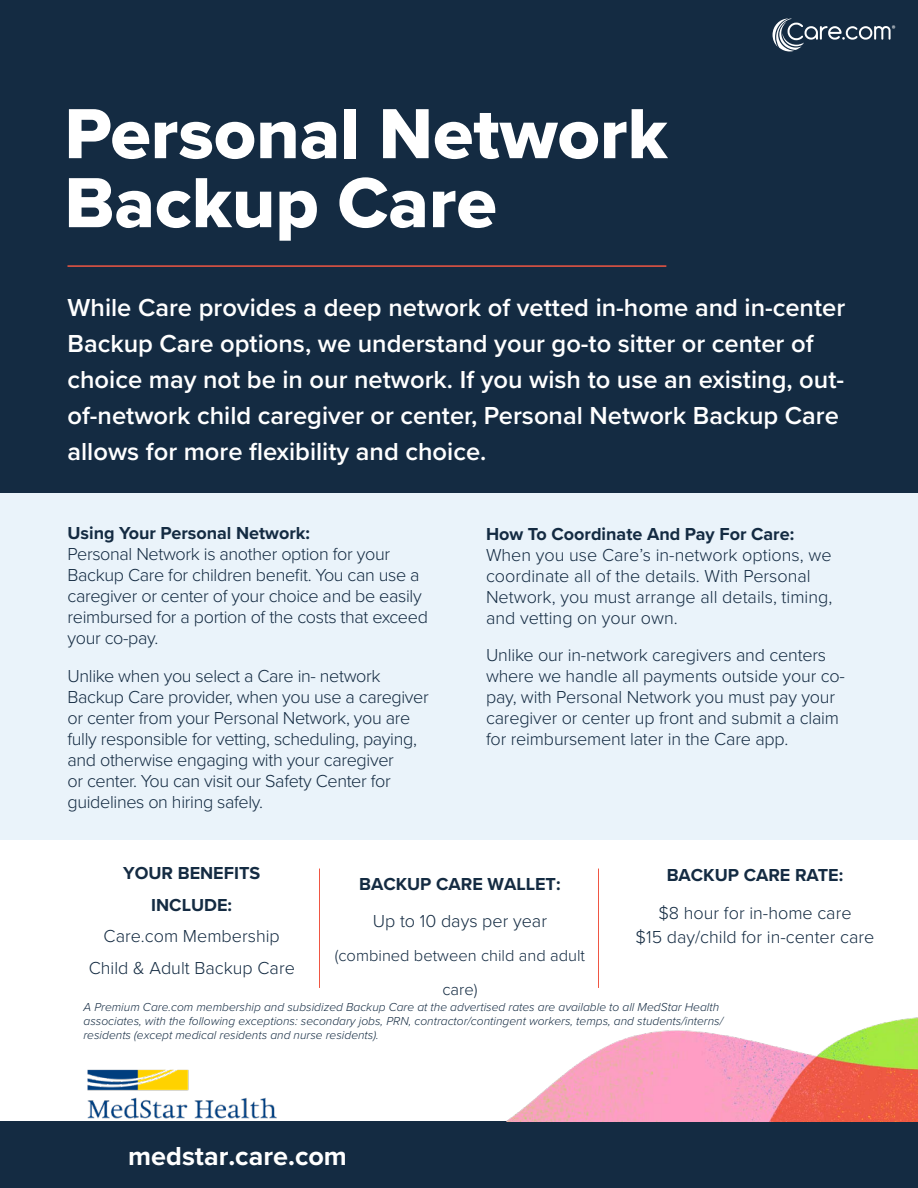
<style>
.page{position:relative;width:918px;height:1188px;background:#fff}
.page>*{position:absolute;margin:0;border:0;box-sizing:border-box;transform-origin:0 0}
.t1{font:73.5px/69px "Proxima Nova Extrabld";color:#fff}
.t2{font:700 27px "Proxima Nova";color:#fff}
.t3{font:600 25.5px/36px "Proxima Nova";color:#fff}
.t4{font:300 18px/21px "Proxima Nova";letter-spacing:-.02em;color:#142b42}
.t5{font:300 18px/21px "Proxima Nova";color:#142b42;text-align:center}
.t6{font:700 18px/37.2px "Proxima Nova";color:#142b42;text-align:center}
.t7{font:300 16.5px/33.6px "Proxima Nova";color:#142b42;text-align:center}
.t8{font:italic 300 12px/14px "Proxima Nova";color:#142b42}
.s1{font-weight:700}
.s2{font-weight:300}
</style>
<div class="page">
<div style="left:0;top:1121px;width:918px;height:67px;background:#142b42"></div>
<div style="left:0;top:0;width:918px;height:840px;background:#eaf3fa"></div>
<div style="left:0;top:0;width:918px;height:493px;background:#142b42"></div>
<img style="left:506px;top:1017px;width:412px;height:104px">
<hr style="left:319px;top:869px;width:1px;height:119px;background:#f05643">
<hr style="left:598px;top:869px;width:1px;height:119px;background:#f05643">
<hr style="left:68px;top:265px;width:598px;height:2px;background:#f05643">
<svg style="left:773px;top:18px;width:122px;height:33px"></svg>
<img style="left:87px;top:1069px;width:190px;height:49px">
<p class="t1" style="left:64px;top:98px;width:605px">Personal Network<br>Backup Care</p>
<p class="t3" style="left:68px;top:289px;width:779px">While Care provides a deep network of vetted in-home and in-center Backup Care options, we understand your go-to sitter or center of choice may not be in our network. If you wish to use an existing, out&shy;of-network child caregiver or center, Personal Network Backup Care allows for more flexibility and choice.</p>
<p class="t4" style="left:68px;top:522px;width:362px"><span class="s1">Using Your Personal Network:<br></span>Personal Network is another option for your Backup Care for children benefit. You can use a caregiver or center of your choice and be easily reimbursed for a portion of the costs that exceed your co-pay.</p>
<p class="t4" style="left:68px;top:664px;width:363px">Unlike when you select a Care in- network Backup Care provider, when you use a caregiver or center from your Personal Network, you are fully responsible for vetting, scheduling, paying, and otherwise engaging with your caregiver<br>or center. You can visit our Safety Center for guidelines on hiring safely.</p>
<p class="t5" style="left:486px;top:522px;width:348px;text-align:left"><span class="s1">How To Coordinate And Pay For Care:<br></span>When you use Care’s in-network options, we coordinate all of the details. With Personal Network, you must arrange all details, timing, and vetting on your own.</p>
<p class="t4" style="left:486px;top:643px;width:360px">Unlike our in-network caregivers and centers where we handle all payments outside your co&shy;pay, with Personal Network you must pay your caregiver or center up front and submit a claim for reimbursement later in the Care app.</p>
<p class="t5" style="left:89px;top:856px;width:208px;line-height:31.7px"><span class="s1">YOUR BENEFITS<br>INCLUDE:<br></span>Care.com Membership<br>Child &amp; Adult Backup Care</p>
<p class="t6" style="left:359px;top:865px;width:203px">BACKUP CARE WALLET:<br><span class="s2">Up to 10 days per year</span></p>
<p class="t7" style="left:335px;top:938px;width:252px">(combined between child and adult care)</p>
<p class="t5" style="left:658px;top:856px;width:195px;line-height:37.3px"><span class="s1">BACKUP CARE RATE: </span>$8 hour for in-home care</p>
<p class="t5" style="left:636px;top:926px;width:240px">$15 day/child for in-center care</p>
<p class="t8" style="left:84px;top:999px;width:641px">A Premium Care.com membership and subsidized Backup Care at the advertised rates are available to all MedStar Health associates, with the following exceptions: secondary jobs, PRN, contractor/contingent workers, temps, and students/interns/ residents (except medical residents and nurse residents).</p>
<p class="t2" style="left:128px;top:1136px;width:220px">medstar.care.com</p>
</div>
